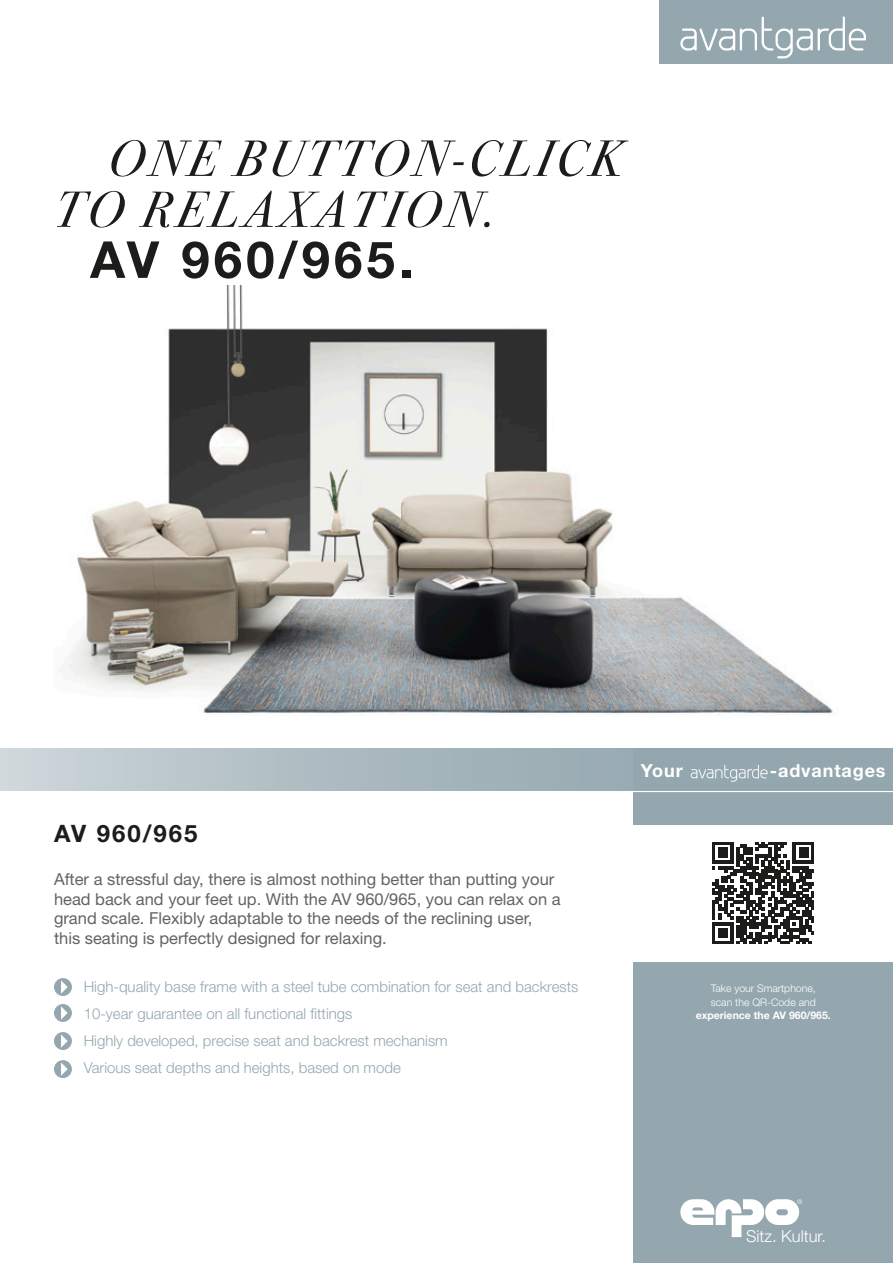
<style>
.page{position:relative;width:893px;height:1263px;background:#fff}
.page>*{position:absolute;margin:0;border:0;box-sizing:border-box;transform-origin:0 0}
.t1{font:51px/51px "Bodoni Svty Two OSITCTT Book It";letter-spacing:.08em;color:#1c1c1a}
.t2{font:700 51px "Helvetica Neue";letter-spacing:.08em;color:#1c1c1a}
.t3{font:700 24px "Helvetica Neue";letter-spacing:.08em;color:#1c1c1a}
.t4{font:700 18px "Helvetica Neue";letter-spacing:.05em;color:#fff}
.t5{font:16.5px/19.8px "Helvetica Neue LT";color:#636362}
.t6{font:300 16.5px "Helvetica Neue";color:#fff}
.t7{font:300 15px/27px "Helvetica Neue";color:#94a7af}
.t8{font:300 10.5px/13.5px "Helvetica Neue";color:#fff}
.t9{font:700 10.5px "Helvetica Neue";color:#fff}
</style>
<div class="page">
<img style="left:69px;top:286px;width:764px;height:430px">
<div style="left:634px;top:748px;width:259px;height:515px;background:#94a7af"></div>
<div style="left:631px;top:825px;width:262px;height:136px;background:#fff"></div>
<div style="left:0;top:748px;width:893px;height:43px;background:linear-gradient(to right,#c8d1d5,#899ea6)"></div>
<hr style="left:631px;top:791px;width:262px;height:1px;background:#fff">
<div style="left:659px;top:0;width:234px;height:64px;background:#94a7af"></div>
<svg style="left:712px;top:842px;width:102px;height:102px"></svg>
<svg style="left:691px;top:765px;width:77px;height:17px"></svg>
<div style="left:55px;top:979px;width:16px;height:15px;background:#94a7af;border-radius:50%"></div>
<div style="left:54px;top:978px;width:18px;height:18px;border:3px solid #94a7af;border-radius:50%"></div>
<svg style="left:61px;top:980px;width:7px;height:14px"></svg>
<div style="left:55px;top:1005px;width:16px;height:15px;background:#94a7af;border-radius:50%"></div>
<div style="left:54px;top:1004px;width:18px;height:18px;border:3px solid #94a7af;border-radius:50%"></div>
<svg style="left:61px;top:1006px;width:7px;height:14px"></svg>
<div style="left:55px;top:1033px;width:16px;height:15px;background:#94a7af;border-radius:50%"></div>
<div style="left:54px;top:1032px;width:18px;height:18px;border:3px solid #94a7af;border-radius:50%"></div>
<svg style="left:61px;top:1034px;width:7px;height:14px"></svg>
<div style="left:55px;top:1061px;width:16px;height:16px;background:#94a7af;border-radius:50%"></div>
<div style="left:54px;top:1060px;width:18px;height:18px;border:3px solid #94a7af;border-radius:50%"></div>
<svg style="left:61px;top:1062px;width:7px;height:14px"></svg>
<svg style="left:680px;top:1199px;width:122px;height:38px"></svg>
<svg style="left:680px;top:17px;width:186px;height:41px"></svg>
<h1 class="t1" style="left:54px;top:134px;width:568px;text-indent:54px">ONE BUTTON-CLICK<br>TO RELAXATION.</h1>
<h1 class="t2" style="left:90px;top:228px;width:324px">AV 960/965.</h1>
<h2 class="t3" style="left:54px;top:818px;width:145px">AV 960/965</h2>
<p class="t5" style="left:54px;top:869px;width:508px">After a stressful day, there is almost nothing better than putting your head back and your feet up. With the AV 960/965, you can relax on a grand scale. Flexibly adaptable to the needs of the reclining user, this seating is perfectly designed for relaxing.</p>
<p class="t7" style="left:84px;top:972px;width:496px">High-quality base frame with a steel tube combination for seat and backrests 10-year guarantee on all functional fittings<br>Highly developed, precise seat and backrest mechanism<br>Various seat depths and heights, based on mode</p>
<p class="t4" style="left:641px;top:759px;width:43px">Your</p>
<p class="t4" style="left:770px;top:759px;width:117px">-advantages</p>
<p class="t8" style="left:711px;top:981px;width:107px">Take your Smartphone, scan the QR-Code and</p>
<p class="t9" style="left:696px;top:1009px;width:137px">experience the AV 960/965.</p>
<p class="t6" style="left:746px;top:1226px;width:81px">Sitz. Kultur.</p>
</div>
